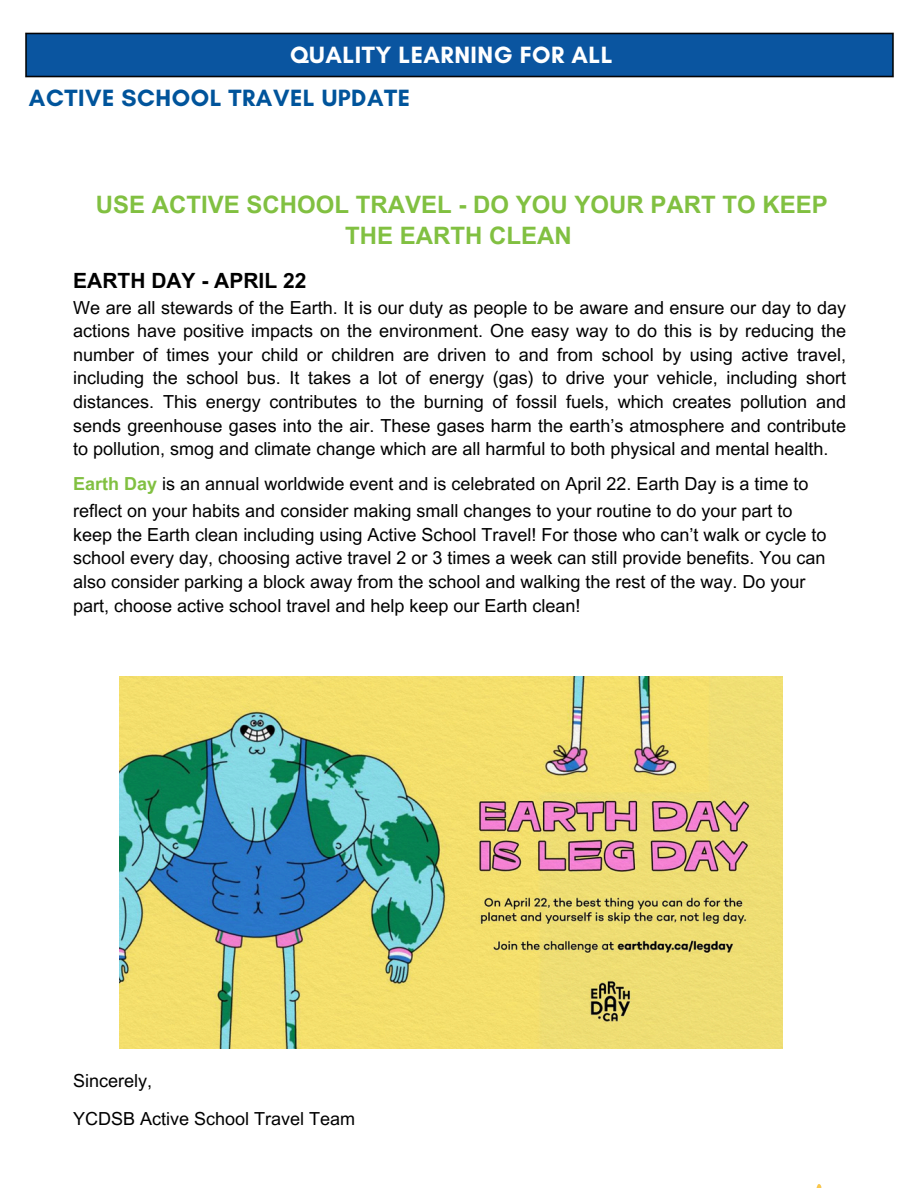
<style>
.page{position:relative;width:918px;height:1188px;background:#fff}
.page>*{position:absolute;margin:0;border:0;box-sizing:border-box;transform-origin:0 0}
.t1{font:700 24px/31.5px "Arial MT Pro";color:#81c041;text-align:center}
.t2{font:700 24px "Glacial Indifference";letter-spacing:.02em;color:#00549b}
.t3{font:700 24px "Glacial Indifference";letter-spacing:.02em;color:#fff}
.t4{font:700 21px "Arial MT Pro";color:#000}
.t5{font:18px/23.7px "Arial MT Pro";color:#000;text-align:justify}
.s1{font-weight:700;color:#81c041}
</style>
<div class="page">
<img style="left:816px;top:1184px;width:6px;height:4px">
<img style="left:25px;top:32px;width:869px;height:46px">
<img style="left:120px;top:677px;width:663px;height:372px">
<p class="t3" style="left:290px;top:40px;width:324px">QUALITY LEARNING FOR ALL</p>
<h1 class="t2" style="left:29px;top:83px;width:383px">ACTIVE SCHOOL TRAVEL UPDATE</h1>
<h1 class="t1" style="left:96px;top:191px;width:733px">USE ACTIVE SCHOOL TRAVEL - DO YOU YOUR PART TO KEEP<br>THE EARTH CLEAN</h1>
<h1 class="t4" style="left:73px;top:272px;width:235px">EARTH DAY - APRIL 22</h1>
<p class="t5" style="left:73px;top:298px;width:774px">We are all stewards of the Earth. It is our duty as people to be aware and ensure our day to day actions have positive impacts on the environment. One easy way to do this is by reducing the number of times your child or children are driven to and from school by using active travel, including the school bus. It takes a lot of energy (gas) to drive your vehicle, including short distances. This energy contributes to the burning of fossil fuels, which creates pollution and sends greenhouse gases into the air. These gases harm the earth’s atmosphere and contribute to pollution, smog and climate change which are all harmful to both physical and mental health.</p>
<p class="t5" style="left:73px;top:474px;width:737px"><span class="s1">Earth Day</span> is an annual worldwide event and is celebrated on April 22. Earth Day is a time to</p>
<p class="t5" style="left:73px;top:501px;width:721px">reflect on your habits and consider making small changes to your routine to do your part to</p>
<p class="t5" style="left:73px;top:525px;width:755px">keep the Earth clean including using Active School Travel! For those who can’t walk or cycle to</p>
<p class="t5" style="left:73px;top:549px;width:754px">school every day, choosing active travel 2 or 3 times a week can still provide benefits. You can</p>
<p class="t5" style="left:73px;top:572px;width:734px">also consider parking a block away from the school and walking the rest of the way. Do your</p>
<p class="t5" style="left:73px;top:596px;width:509px">part, choose active school travel and help keep our Earth clean!</p>
<p class="t5" style="left:73px;top:1064px;width:284px;line-height:38.2px">Sincerely,<br>YCDSB Active School Travel Team</p>
</div>
